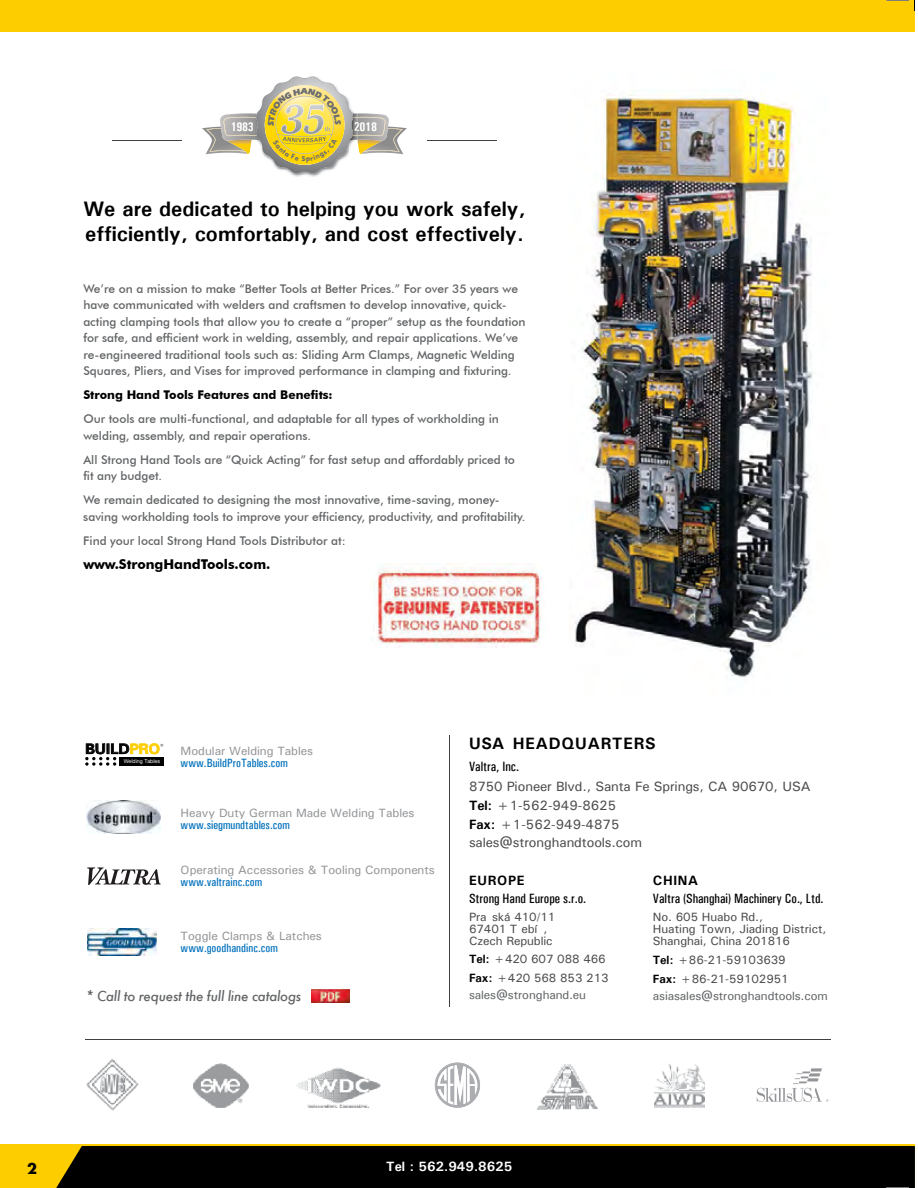
<style>
.page{position:relative;width:918px;height:1188px;background:#fff}
.page>*{position:absolute;margin:0;border:0;box-sizing:border-box;transform-origin:0 0}
.t1{font:700 21px/25.2px "Univers";color:#000}
.t2{font:700 16.5px "Univers";letter-spacing:.05em;color:#000101}
.t3{font:700 16.5px "Futura";color:#000}
.t4{font:italic 15px "Futura";letter-spacing:-.015em;color:#626466}
.t5{font:700 14.55px "Univers";letter-spacing:-.005em;color:#000;scale:1.07 1}
.t6{font:500 13.5px/18.9px "Univers";letter-spacing:-.005em;color:#4c4c4e}
.t7{font:500 13.5px "Univers Condensed";color:#000}
.t8{font:700 13.5px "Futura BT";letter-spacing:-.005em;color:#000}
.t9{font:700 13.5px "Univers";color:#fff}
.t10{font:700 13.5px "Univers";letter-spacing:.05em;color:#000101}
.t11{font:700 condensed 12.6px "Univers";letter-spacing:-.025em;color:#fff}
.t12{font:500 12px/16.5px "Futura BT";letter-spacing:-.005em;color:#626466}
.t13{font:500 12px/12px "Univers";letter-spacing:-.005em;color:#4c4c4e}
.t14{font:500 12px "Univers";letter-spacing:-.005em;color:#939598}
.t15{font:500 12px "Univers Condensed";letter-spacing:.005em;color:#0071bc}
.t16{font:500 12px "Univers";letter-spacing:-.01em;color:#626466}
.t17{font:700 12px "Futura BT";letter-spacing:-.005em;color:#000}
.t18{font:700 5.4px "Univers";color:#000;scale:1.07 1}
.t19{font:5.25px "Alte Haas Grotesk";color:#fff}
.s1{color:#fecd00}
.s2{font-weight:700;color:#000}
</style>
<div class="page">
<div style="left:0;top:1145px;width:915px;height:43px;background:#fecd00"></div>
<div style="left:0;top:0;width:915px;height:31px;background:#fecd00"></div>
<svg style="left:87px;top:867px;width:74px;height:18px"></svg>
<img style="left:87px;top:929px;width:70px;height:26px">
<div style="left:120px;top:757px;width:44px;height:9px;background:#000"></div>
<svg style="left:85px;top:743px;width:75px;height:23px"></svg>
<img style="left:87px;top:800px;width:73px;height:33px">
<img style="left:311px;top:989px;width:39px;height:14px">
<svg style="left:757px;top:1068px;width:72px;height:34px"></svg>
<img style="left:654px;top:1064px;width:50px;height:44px">
<img style="left:86px;top:1059px;width:53px;height:52px">
<img style="left:296px;top:1067px;width:85px;height:41px">
<svg style="left:435px;top:1063px;width:45px;height:45px"></svg>
<img style="left:193px;top:1063px;width:55px;height:45px">
<img style="left:537px;top:1064px;width:60px;height:46px">
<hr style="left:85px;top:1039px;width:746px;height:1px;background:#404042">
<hr style="left:449px;top:735px;width:1px;height:272px;background:#404042">
<img style="left:372px;top:563px;width:170px;height:84px">
<img style="left:575px;top:94px;width:238px;height:584px">
<hr style="left:112px;top:140px;width:70px;height:1px;background:#404042">
<hr style="left:427px;top:140px;width:69px;height:1px;background:#404042">
<img style="left:290px;top:76px;width:31px;height:101px">
<hr style="left:917px;top:0;width:1px;height:108px;background:#000101">
<hr style="left:917px;top:1145px;width:1px;height:43px;background:#fecd00">
<hr style="left:917px;top:0;width:1px;height:31px;background:#fecd00">
<svg style="left:886px;top:0;width:32px;height:10px"></svg>
<div style="left:56px;top:1146px;width:862px;height:42px;background:#000"></div>
<svg style="left:202px;top:77px;width:205px;height:96px"></svg>
<p class="t11" style="left:231px;top:119px;width:25px">1983</p>
<p class="t11" style="left:354px;top:119px;width:25px">2018</p>
<h1 class="t1" style="left:83px;top:195px;width:444px">We are dedicated to helping you work safely, efficiently, comfortably, and cost effectively.</h1>
<p class="t12" style="left:83px;top:280px;width:444px">We’re on a mission to make “Better Tools at Better Prices.” For over 35 years we have communicated with welders and craftsmen to develop innovative, quick&shy;acting clamping tools that allow you to create a “proper” setup as the foundation for safe, and efficient work in welding, assembly, and repair applications. We’ve re-engineered traditional tools such as: Sliding Arm Clamps, Magnetic Welding Squares, Pliers, and Vises for improved performance in clamping and fixturing.</p>
<p class="t17" style="left:83px;top:388px;width:251px">Strong Hand Tools Features and Benefits:</p>
<p class="t12" style="left:83px;top:411px;width:417px">Our tools are multi-functional, and adaptable for all types of workholding in welding, assembly, and repair operations.</p>
<p class="t12" style="left:83px;top:451px;width:433px">All Strong Hand Tools are “Quick Acting” for fast setup and affordably priced to fit any budget.</p>
<p class="t12" style="left:83px;top:492px;width:444px">We remain dedicated to designing the most innovative, time-saving, money&shy;saving workholding tools to improve your efficiency, productivity, and profitability.</p>
<p class="t12" style="left:83px;top:532px;width:264px">Find your local Strong Hand Tools Distributor at:</p>
<p class="t8" style="left:83px;top:556px;width:188px">www.StrongHandTools.com.</p>
<p class="t5" style="left:85px;top:739px;width:72px">BUILD<span class="s1">PRO</span></p>
<p class="t18" style="left:160px;top:742px;width:4px">®</p>
<p class="t19" style="left:124px;top:758px;width:38px">Welding Tables</p>
<p class="t14" style="left:181px;top:743px;width:134px">Modular Welding Tables</p>
<p class="t15" style="left:181px;top:756px;width:109px">www.BuildProTables.com</p>
<p class="t14" style="left:181px;top:805px;width:235px">Heavy Duty German Made Welding Tables</p>
<p class="t15" style="left:181px;top:818px;width:111px">www.siegmundtables.com</p>
<p class="t14" style="left:181px;top:863px;width:256px">Operating Accessories &amp; Tooling Components</p>
<p class="t15" style="left:181px;top:875px;width:83px">www.valtrainc.com</p>
<p class="t14" style="left:181px;top:928px;width:143px">Toggle Clamps &amp; Latches</p>
<p class="t15" style="left:181px;top:941px;width:99px">www.goodhandinc.com</p>
<p class="t4" style="left:85px;top:987px;width:217px">* Call to request the full line catalogs</p>
<h2 class="t2" style="left:469px;top:733px;width:188px">USA HEADQUARTERS</h2>
<p class="t6" style="left:469px;top:776px;width:343px">8750 Pioneer Blvd., Santa Fe Springs, CA 90670, USA<br><span class="s2">Tel:</span> +1-562-949-8625<br><span class="s2">Fax:</span> +1-562-949-4875<br>sales@stronghandtools.com</p>
<p class="t10" style="left:653px;top:871px;width:47px">CHINA</p>
<p class="t13" style="left:653px;top:911px;width:175px">No. 605 Huabo Rd.,<br>Huating Town, Jiading District,<br>Shanghai, China 201816</p>
<p class="t13" style="left:653px;top:950px;width:137px;line-height:18.8px"><span class="s2">Tel:</span> +86-21-59103639<br><span class="s2">Fax:</span> +86-21-59102951</p>
<p class="t16" style="left:653px;top:988px;width:177px">asiasales@stronghandtools.com</p>
<p class="t7" style="left:469px;top:758px;width:52px">Valtra, Inc.</p>
<p class="t10" style="left:469px;top:871px;width:57px">EUROPE</p>
<p class="t13" style="left:469px;top:911px;width:88px">Pra ská 410/11<br>67401 T ebí ,<br>Czech Republic</p>
<p class="t13" style="left:469px;top:950px;width:141px;line-height:18.8px"><span class="s2">Tel:</span> +420 607 088 466<br><span class="s2">Fax:</span> +420 568 853 213</p>
<p class="t16" style="left:469px;top:988px;width:119px">sales@stronghand.eu</p>
<p class="t7" style="left:469px;top:890px;width:119px">Strong Hand Europe s.r.o.</p>
<p class="t7" style="left:653px;top:890px;width:172px">Valtra (Shanghai) Machinery Co., Ltd.</p>
<h2 class="t3" style="left:27px;top:1158px;width:11px">2</h2>
<p class="t9" style="left:386px;top:1158px;width:127px">Tel : 562.949.8625</p>
</div>
